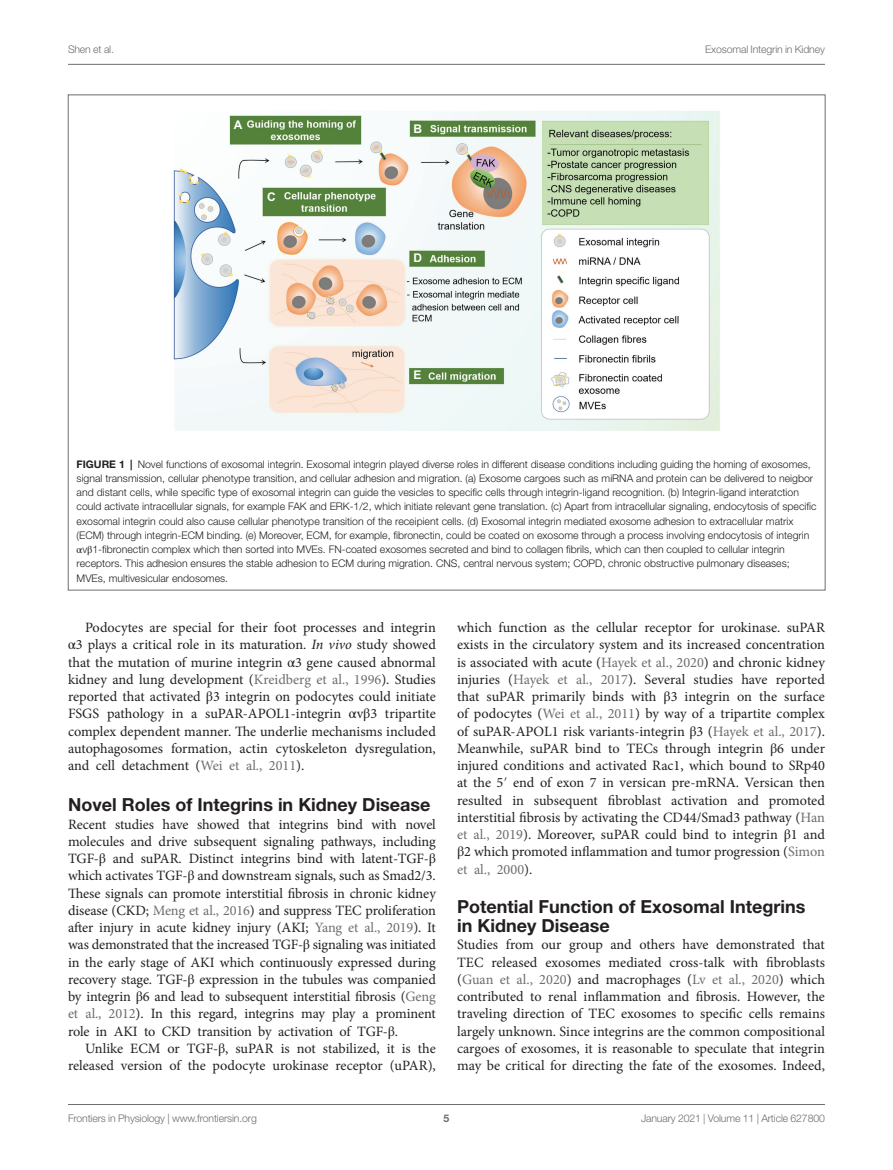
<style>
.page{position:relative;width:893px;height:1170px;background:#fff}
.page>*{position:absolute;margin:0;border:0;box-sizing:border-box;transform-origin:0 0}
.HEAD_2{font:700 18px/18.8px "Helvetica Neue LT Std";color:#231f20}
.TEXT{font:14.25px/17.2px "Minion Pro";letter-spacing:-.005em;color:#231f20;text-align:justify}
.TEXT_FLUSH{font:14.25px/17.2px "Minion Pro";letter-spacing:-.005em;color:#231f20;text-align:justify}
.t1{font:700 12px "Arial";color:#fff}
.FIG_LEG{font:300 10.5px/14.2px "Helvetica Neue LT Std";color:#231f20}
.t2{font:300 10.5px "Helvetica Neue LT Std";letter-spacing:-.015em;color:#6c6d70}
.t3{font:700 10.5px "Helvetica Neue LT Std";color:#6c6d70}
.s1{font-weight:700}
.s2{font-family:"STIX General";font-weight:400}
.s3{font-family:"STIX General"}
.s4{font-style:italic}
.s5{color:#6c6d70}
</style>
<div class="page">
<hr style="left:68px;top:64px;width:757px;height:1px;background:#6c6d70">
<hr style="left:68px;top:1104px;width:757px;height:1px;background:#6c6d70">
<img style="left:173px;top:111px;width:547px;height:320px">
<p class="t2" style="left:68px;top:42px;width:47px">Shen et al.</p>
<p class="t2" style="left:705px;top:42px;width:121px">Exosomal Integrin in Kidney</p>
<p class="t1" style="left:234px;top:116px;width:10px">A</p>
<p class="t1" style="left:267px;top:188px;width:10px">C</p>
<p class="t1" style="left:413px;top:121px;width:10px">B</p>
<p class="t1" style="left:413px;top:249px;width:10px">D</p>
<p class="t1" style="left:413px;top:367px;width:10px">E</p>
<p class="FIG_LEG" style="left:77px;top:456px;width:741px"><span class="s1">FIGURE 1 |</span> Novel functions of exosomal integrin. Exosomal integrin played diverse roles in different disease conditions including guiding the homing of exosomes, signal transmission, cellular phenotype transition, and cellular adhesion and migration. (a) Exosome cargoes such as miRNA and protein can be delivered to neigbor and distant cells, while specific type of exosomal integrin can guide the vesicles to specific cells through integrin-ligand recognition. (b) Integrin-ligand interatction could activate intracellular signals, for example FAK and ERK-1/2, which initiate relevant gene translation. (c) Apart from intracellular signaling, endocytosis of specific exosomal integrin could also cause cellular phenotype transition of the receipient cells. (d) Exosomal integrin mediated exosome adhesion to extracellular matrix (ECM) through integrin-ECM binding. (e) Moreover, ECM, for example, fibronectin, could be coated on exosome through a process involving endocytosis of integrin <span class="s2">α</span>v<span class="s2">β</span>1-fibronectin complex which then sorted into MVEs. FN-coated exosomes secreted and bind to collagen fibrils, which can then coupled to cellular integrin receptors. This adhesion ensures the stable adhesion to ECM during migration. CNS, central nervous system; COPD, chronic obstructive pulmonary diseases; MVEs, multivesicular endosomes.</p>
<p class="TEXT" style="left:68px;top:619px;width:369px;text-indent:17px">Podocytes are special for their foot processes and integrin <span class="s3">α</span>3 plays a critical role in its maturation. <span class="s4">In vivo</span> study showed that the mutation of murine integrin <span class="s3">α</span>3 gene caused abnormal kidney and lung development (<span class="s5">Kreidberg et al., 1996</span>). Studies reported that activated <span class="s3">β</span>3 integrin on podocytes could initiate FSGS pathology in a suPAR-APOL1-integrin <span class="s3">α</span>v<span class="s3">β</span>3 tripartite complex dependent manner. The underlie mechanisms included autophagosomes formation, actin cytoskeleton dysregulation, and cell detachment (<span class="s5">Wei et al., 2011</span>).</p>
<p class="HEAD_2" style="left:68px;top:795px;width:364px">Novel Roles of Integrins in Kidney Disease</p>
<p class="TEXT_FLUSH" style="left:68px;top:815px;width:369px">Recent studies have showed that integrins bind with novel molecules and drive subsequent signaling pathways, including TGF-<span class="s3">β</span> and suPAR. Distinct integrins bind with latent-TGF-<span class="s3">β </span>which activates TGF-<span class="s3">β</span> and downstream signals, such as Smad2/3.<br>These signals can promote interstitial fibrosis in chronic kidney disease (CKD; <span class="s5">Meng et al., 2016</span>) and suppress TEC proliferation after injury in acute kidney injury (AKI; <span class="s5">Yang et al., 2019</span>). It was demonstrated that the increased TGF-<span class="s3">β</span> signaling was initiated in the early stage of AKI which continuously expressed during recovery stage. TGF-<span class="s3">β</span> expression in the tubules was companied by integrin <span class="s3">β</span>6 and lead to subsequent interstitial fibrosis (<span class="s5">Geng et al., 2012</span>). In this regard, integrins may play a prominent role in AKI to CKD transition by activation of TGF-<span class="s3">β</span>.</p>
<p class="TEXT" style="left:68px;top:1039px;width:369px;text-align:right">Unlike ECM or TGF-<span class="s3">β</span>, suPAR is not stabilized, it is the released version of the podocyte urokinase receptor (uPAR),</p>
<p class="TEXT" style="left:457px;top:619px;width:369px">which function as the cellular receptor for urokinase. suPAR exists in the circulatory system and its increased concentration is associated with acute (<span class="s5">Hayek et al., 2020</span>) and chronic kidney injuries (<span class="s5">Hayek et al., 2017</span>). Several studies have reported that suPAR primarily binds with <span class="s3">β</span>3 integrin on the surface of podocytes (<span class="s5">Wei et al., 2011</span>) by way of a tripartite complex of suPAR-APOL1 risk variants-integrin <span class="s3">β</span>3 (<span class="s5">Hayek et al., 2017</span>).<br>Meanwhile, suPAR bind to TECs through integrin <span class="s3">β</span>6 under injured conditions and activated Rac1, which bound to SRp40 at the 5<span class="s3">′</span> end of exon 7 in versican pre-mRNA. Versican then resulted in subsequent fibroblast activation and promoted interstitial fibrosis by activating the CD44/Smad3 pathway (<span class="s5">Han et al., 2019</span>). Moreover, suPAR could bind to integrin <span class="s3">β</span>1 and <span class="s3">β</span>2 which promoted inflammation and tumor progression (<span class="s5">Simon et al., 2000</span>).</p>
<p class="HEAD_2" style="left:457px;top:897px;width:350px">Potential Function of Exosomal Integrins in Kidney Disease</p>
<p class="TEXT_FLUSH" style="left:457px;top:936px;width:369px">Studies from our group and others have demonstrated that TEC released exosomes mediated cross-talk with fibroblasts (<span class="s5">Guan et al., 2020</span>) and macrophages (<span class="s5">Lv et al., 2020</span>) which contributed to renal inflammation and fibrosis. However, the traveling direction of TEC exosomes to specific cells remains largely unknown. Since integrins are the common compositional cargoes of exosomes, it is reasonable to speculate that integrin may be critical for directing the fate of the exosomes. Indeed,</p>
<p class="t2" style="left:68px;top:1111px;width:190px">Frontiers in Physiology | www.frontiersin.org</p>
<p class="t3" style="left:444px;top:1111px;width:7px">5</p>
<p class="t2" style="left:641px;top:1111px;width:185px">January 2021 | Volume 11 | Article 627800</p>
</div>
